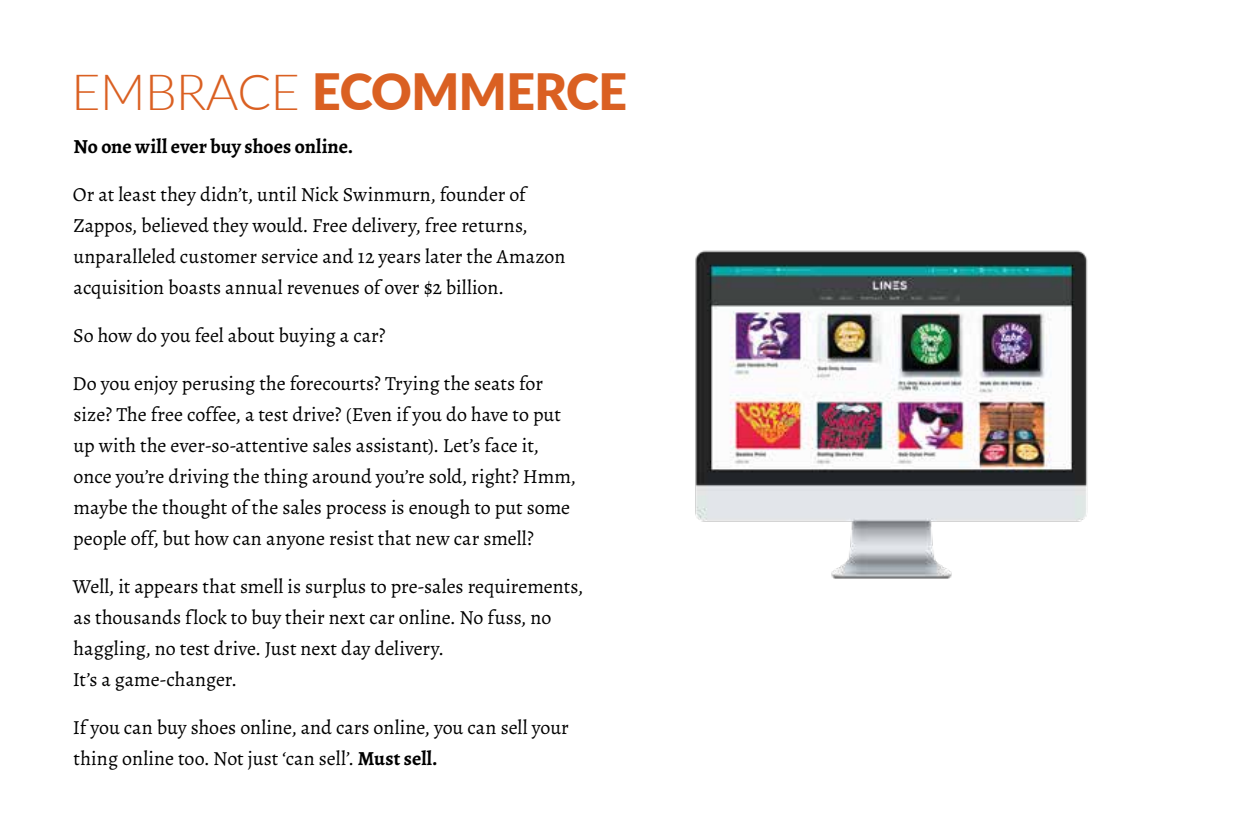
<style>
.page{position:relative;width:1260px;height:828px;background:#fff}
.page>*{position:absolute;margin:0;border:0;box-sizing:border-box;transform-origin:0 0}
.t1{font:900 50px "Lato";letter-spacing:-.01em;color:#da6022}
.t2{font:20px/31px "Alegreya";color:#000}
.t3{font:700 20px "Alegreya";color:#000}
.s1{font-weight:300}
.s2{font-weight:700}
</style>
<div class="page">
<img style="left:695px;top:250px;width:393px;height:329px">
<h1 class="t1" style="left:72px;top:54px;width:557px"><span class="s1">EMBRACE</span> ECOMMERCE</h1>
<p class="t3" style="left:73px;top:134px;width:281px">No one will ever buy shoes online.</p>
<p class="t2" style="left:73px;top:179px;width:494px">Or at least they didn’t, until Nick Swinmurn, founder of Zappos, believed they would. Free delivery, free returns, unparalleled customer service and 12 years later the Amazon acquisition boasts annual revenues of over $2 billion.</p>
<p class="t2" style="left:73px;top:320px;width:314px">So how do you feel about buying a car?</p>
<p class="t2" style="left:73px;top:368px;width:505px">Do you enjoy perusing the forecourts? Trying the seats for size? The free coffee, a test drive? (Even if you do have to put up with the ever-so-attentive sales assistant). Let’s face it, once you’re driving the thing around you’re sold, right? Hmm, maybe the thought of the sales process is enough to put some people off, but how can anyone resist that new car smell?</p>
<p class="t2" style="left:73px;top:571px;width:512px">Well, it appears that smell is surplus to pre-sales requirements, as thousands flock to buy their next car online. No fuss, no haggling, no test drive. Just next day delivery.<br>It’s a game-changer.</p>
<p class="t2" style="left:73px;top:712px;width:498px">If you can buy shoes online, and cars online, you can sell your thing online too. Not just ‘can sell’. <span class="s2">Must sell.</span></p>
</div>
